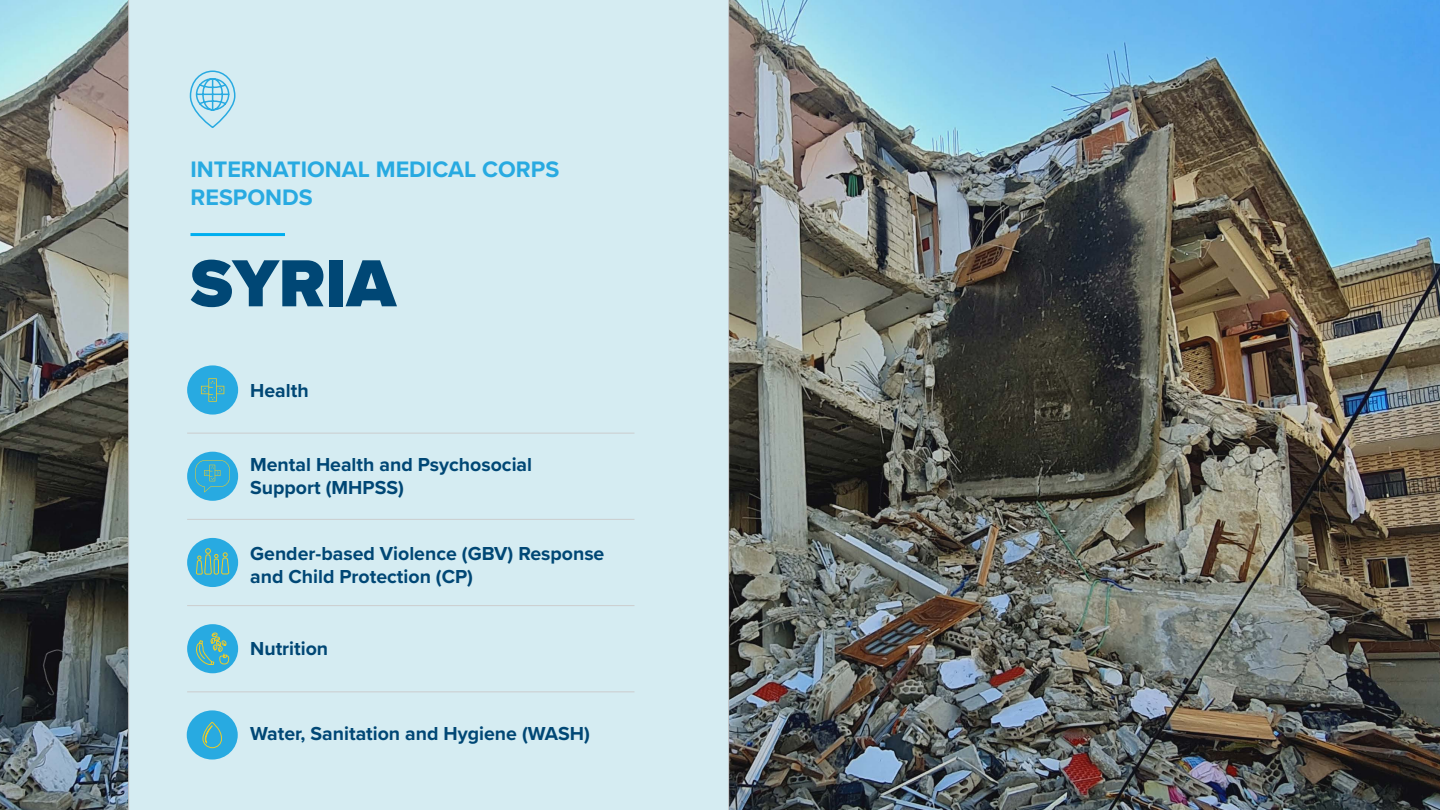
<style>
.page{position:relative;width:1440px;height:810px;background:#fff}
.page>*{position:absolute;margin:0;border:0;box-sizing:border-box;transform-origin:0 0}
.t1{font:900 69px "Proxima Nova";color:#004775}
.t2{font:700 23.25px/27.9px "Proxima Nova";color:#28aae1}
.t3{font:700 19.5px/23.4px "Proxima Nova";color:#004775}
</style>
<div class="page">
<img style="left:0;top:0;width:128px;height:810px">
<img style="left:729px;top:0;width:711px;height:810px">
<div style="left:128px;top:0;width:601px;height:810px;background:#d5ecf2"></div>
<div style="left:187px;top:624px;width:51px;height:49px;background:#28aae1;border-radius:50%"></div>
<svg style="left:196px;top:632px;width:33px;height:33px"></svg>
<div style="left:187px;top:538px;width:51px;height:49px;background:#28aae1;border-radius:50%"></div>
<svg style="left:196px;top:548px;width:33px;height:27px"></svg>
<div style="left:187px;top:452px;width:51px;height:49px;background:#28aae1;border-radius:50%"></div>
<svg style="left:195px;top:460px;width:35px;height:32px"></svg>
<div style="left:187px;top:365px;width:51px;height:50px;background:#28aae1;border-radius:50%"></div>
<svg style="left:201px;top:378px;width:23px;height:24px"></svg>
<div style="left:187px;top:710px;width:51px;height:50px;background:#28aae1;border-radius:50%"></div>
<div style="left:203px;top:722px;width:19px;height:26px;border:1px solid #ebcc29;border-radius:9px"></div>
<svg style="left:205px;top:725px;width:8px;height:22px"></svg>
<hr style="left:190px;top:233px;width:95px;height:3px;background:#00aeef">
<svg style="left:189px;top:70px;width:47px;height:59px;background:#addced"></svg>
<hr style="left:187px;top:433px;width:448px;height:1px;background:#cbcdce">
<hr style="left:187px;top:519px;width:448px;height:1px;background:#cbcdce">
<hr style="left:187px;top:605px;width:448px;height:1px;background:#cbcdce">
<hr style="left:187px;top:691px;width:448px;height:1px;background:#cbcdce">
<p class="t2" style="left:190px;top:154px;width:370px">INTERNATIONAL MEDICAL CORPS<br>RESPONDS</p>
<h1 class="t1" style="left:190px;top:232px;width:207px">SYRIA</h1>
<p class="t3" style="left:250px;top:379px;width:60px">Health</p>
<p class="t3" style="left:250px;top:452px;width:283px">Mental Health and Psychosocial<br>Support (MHPSS)</p>
<p class="t3" style="left:250px;top:541px;width:356px">Gender-based Violence (GBV) Response and Child Protection (CP)</p>
<p class="t3" style="left:250px;top:636px;width:80px">Nutrition</p>
<p class="t3" style="left:250px;top:722px;width:341px">Water, Sanitation and Hygiene (WASH)</p>
</div>
